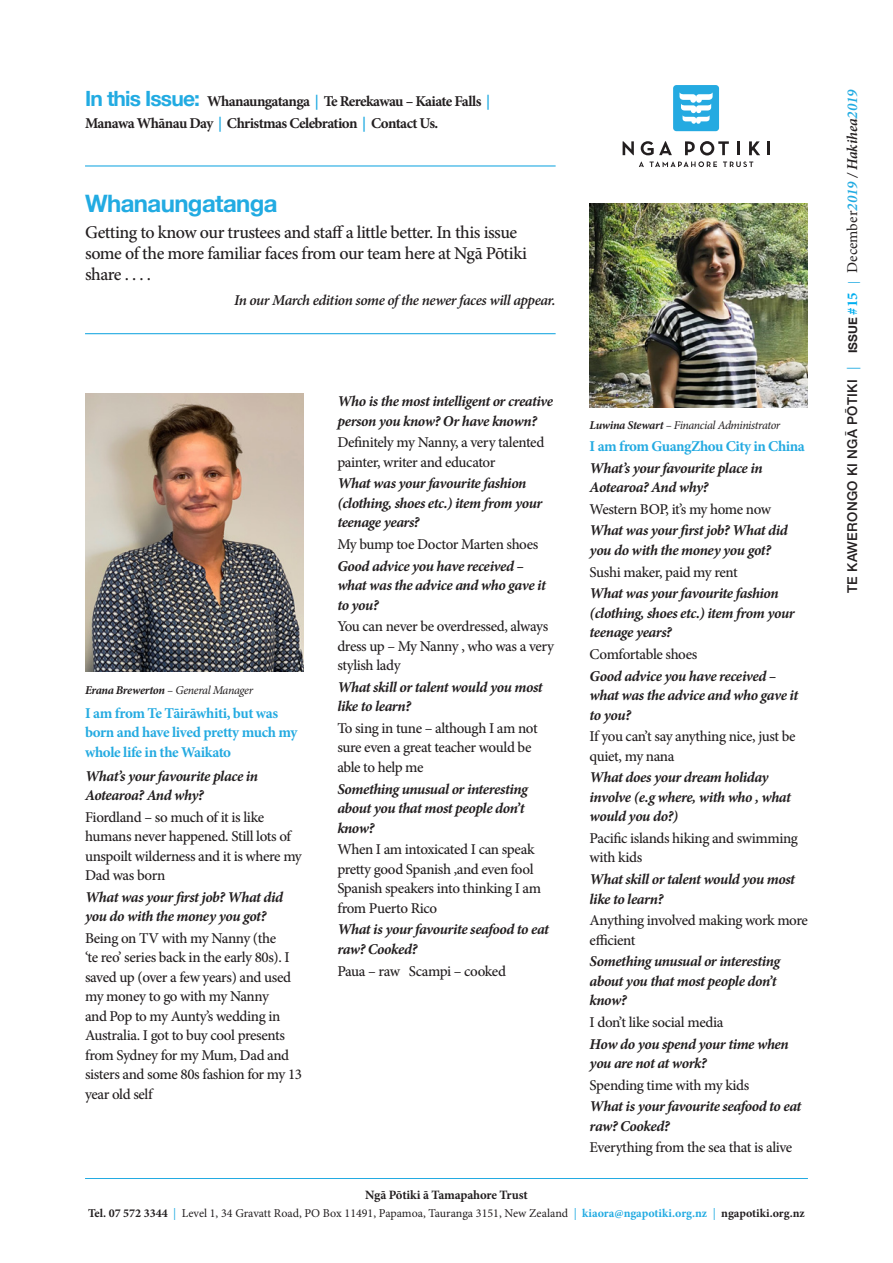
<style>
.page{position:relative;width:893px;height:1263px;background:#fff}
.page>*{position:absolute;margin:0;border:0;box-sizing:border-box;transform-origin:0 0}
.t1{font:700 24px "Helvetica Neue";letter-spacing:-.025em;color:#22abe2}
.t2{font:500 18px/21px "Minion Pro";letter-spacing:-.03em;color:#231f20}
.t3{font:500 15px/19.5px "Minion Pro";letter-spacing:-.03em;color:#231f20}
.t4{font:italic 700 15px/19.5px "Minion Pro";letter-spacing:-.03em;color:#231f20}
.t5{font:700 15px/19.5px "Minion Pro";letter-spacing:-.03em;color:#24aae1}
.t6{font:700 15px "Minion Pro";letter-spacing:-.045em;color:#231f20}
.t7{font:italic 600 15px "Minion Pro";letter-spacing:-.03em;color:#231f20}
.t8{font:500 13.5px "Helvetica Neue";letter-spacing:.02em;color:#231f20}
.t9{font:700 12.75px "Minion Pro";letter-spacing:-.015em;color:#231f20}
.t10{font:12px "Minion Pro";color:#231f20}
.t11{font:italic 12px "Minion Pro";letter-spacing:-.035em;color:#231f20}
.s1{font-family:"Helvetica Neue";font-size:21px;color:#22abe2}
.s2{color:#22abe2}
.s3{font-weight:700}
.s4{font-weight:700;color:#22abe2}
.s5{font-family:"Minion Pro";font-weight:400;color:#22abe2}
.s6{font-weight:700;font-size:12px}
.s7{font-family:"Minion Pro";font-weight:700;font-size:15px;color:#00aeef}
.s8{font-family:"Minion Pro";font-weight:400;font-size:12px;color:#22abe2}
.s9{font-family:"Minion Pro";font-weight:400;font-size:15px}
.s10{font-family:"Minion Pro";font-weight:600;font-style:italic;font-size:15px;color:#22abe2}
.s11{font-family:"Minion Pro";font-weight:600;font-style:italic;font-size:15px}
</style>
<div class="page">
<hr style="left:85px;top:1178px;width:723px;height:1px;background:#22abe2">
<img style="left:85px;top:393px;width:218px;height:279px">
<hr style="left:85px;top:165px;width:471px;height:2px;background:#22abe2">
<hr style="left:85px;top:333px;width:471px;height:1px;background:#22abe2">
<div style="left:673px;top:85px;width:46px;height:46px;background:#24aae1;border-radius:3px"></div>
<svg style="left:679px;top:92px;width:34px;height:32px"></svg>
<svg style="left:623px;top:141px;width:11px;height:14px"></svg>
<svg style="left:641px;top:141px;width:31px;height:14px"></svg>
<svg style="left:685px;top:141px;width:44px;height:14px"></svg>
<hr style="left:737px;top:141px;width:3px;height:14px;background:#231f20">
<svg style="left:749px;top:141px;width:11px;height:14px"></svg>
<hr style="left:767px;top:141px;width:3px;height:14px;background:#231f20">
<svg style="left:639px;top:161px;width:78px;height:6px"></svg>
<svg style="left:723px;top:162px;width:30px;height:5px"></svg>
<img style="left:590px;top:204px;width:218px;height:204px">
<p class="t6" style="left:85px;top:90px;width:407px"><span class="s1">In this Issue:</span> Whanaungatanga <span class="s2">|</span> Te Rerekawau – Kaiate Falls <span class="s2">|</span></p>
<p class="t6" style="left:85px;top:113px;width:355px">Manawa Whānau Day <span class="s2">|</span> Christmas Celebration <span class="s2">|</span> Contact Us.</p>
<p class="t1" style="left:85px;top:185px;width:194px">Whanaungatanga</p>
<p class="t2" style="left:85px;top:221px;width:443px">Getting to know our trustees and staff a little better. In this issue some of the more familiar faces from our team here at Ngā Pōtiki share . . . .</p>
<p class="t7" style="left:234px;top:290px;width:323px">In our March edition some of the newer faces will appear.</p>
<p class="t11" style="left:85px;top:682px;width:170px"><span class="s3">Erana Brewerton</span> – General Manager</p>
<p class="t5" style="left:85px;top:703px;width:214px">I am from Te Tāirāwhiti, but was born and have lived pretty much my whole life in the Waikato</p>
<p class="t4" style="left:85px;top:766px;width:174px">What’s your favourite place in<br>Aotearoa? And why?</p>
<p class="t3" style="left:85px;top:807px;width:218px">Fiordland – so much of it is like humans never happened. Still lots of unspoilt wilderness and it is where my<br>Dad was born</p>
<p class="t4" style="left:85px;top:887px;width:200px">What was your first job? What did you do with the money you got?</p>
<p class="t3" style="left:85px;top:928px;width:219px">Being on TV with my Nanny (the<br>‘te reo’ series back in the early 80s). I saved up (over a few years) and used my money to go with my Nanny<br>and Pop to my Aunty’s wedding in<br>Australia. I got to buy cool presents from Sydney for my Mum, Dad and sisters and some 80s fashion for my 13 year old self</p>
<p class="t4" style="left:337px;top:391px;width:217px">Who is the most intelligent or creative person you know? Or have known?</p>
<p class="t3" style="left:337px;top:433px;width:209px">Definitely my Nanny, a very talented painter, writer and educator</p>
<p class="t4" style="left:337px;top:473px;width:206px">What was your favourite fashion (clothing, shoes etc.) item from your teenage years?</p>
<p class="t3" style="left:337px;top:534px;width:202px">My bump toe Doctor Marten shoes</p>
<p class="t4" style="left:337px;top:556px;width:210px">Good advice you have received – what was the advice and who gave it to you?</p>
<p class="t3" style="left:337px;top:617px;width:218px">You can never be overdressed, always dress up – My Nanny , who was a very stylish lady</p>
<p class="t4" style="left:337px;top:677px;width:207px">What skill or talent would you most like to learn?</p>
<p class="t3" style="left:337px;top:718px;width:202px">To sing in tune – although I am not sure even a great teacher would be able to help me</p>
<p class="t4" style="left:337px;top:779px;width:192px">Something unusual or interesting about you that most people don’t know?</p>
<p class="t3" style="left:337px;top:840px;width:205px">When I am intoxicated I can speak pretty good Spanish ,and even fool<br>Spanish speakers into thinking I am from Puerto Rico</p>
<p class="t4" style="left:337px;top:919px;width:213px">What is your favourite seafood to eat raw? Cooked?</p>
<p class="t3" style="left:337px;top:961px;width:170px">Paua – raw Scampi – cooked</p>
<p class="t11" style="left:590px;top:417px;width:192px"><span class="s3">Luwina Stewart</span> – Financial Administrator</p>
<p class="t5" style="left:590px;top:436px;width:217px">I am from GuangZhou City in China</p>
<p class="t4" style="left:590px;top:458px;width:174px">What’s your favourite place in<br>Aotearoa? And why?</p>
<p class="t3" style="left:590px;top:499px;width:183px">Western BOP, it’s my home now</p>
<p class="t4" style="left:590px;top:521px;width:200px">What was your first job? What did you do with the money you got?</p>
<p class="t3" style="left:590px;top:562px;width:150px">Sushi maker, paid my rent</p>
<p class="t4" style="left:590px;top:583px;width:206px">What was your favourite fashion (clothing, shoes etc.) item from your teenage years?</p>
<p class="t3" style="left:590px;top:644px;width:109px">Comfortable shoes</p>
<p class="t4" style="left:590px;top:666px;width:210px">Good advice you have received – what was the advice and who gave it to you?</p>
<p class="t3" style="left:590px;top:727px;width:207px">If you can’t say anything nice, just be quiet, my nana</p>
<p class="t4" style="left:590px;top:767px;width:203px">What does your dream holiday involve (e.g where, with who , what would you do?)</p>
<p class="t3" style="left:590px;top:828px;width:210px">Pacific islands hiking and swimming with kids</p>
<p class="t4" style="left:590px;top:869px;width:207px">What skill or talent would you most like to learn?</p>
<p class="t3" style="left:590px;top:911px;width:220px">Anything involved making work more efficient</p>
<p class="t4" style="left:590px;top:951px;width:192px">Something unusual or interesting about you that most people don’t know?</p>
<p class="t3" style="left:590px;top:1012px;width:135px">I don’t like social media</p>
<p class="t4" style="left:590px;top:1034px;width:201px">How do you spend your time when you are not at work?</p>
<p class="t3" style="left:590px;top:1075px;width:161px">Spending time with my kids</p>
<p class="t4" style="left:590px;top:1096px;width:213px">What is your favourite seafood to eat raw? Cooked?</p>
<p class="t3" style="left:590px;top:1138px;width:204px">Everything from the sea that is alive</p>
<p class="t9" style="left:365px;top:1186px;width:164px">Ngā Pōtiki ā Tamapahore Trust</p>
<p class="t10" style="left:88px;top:1205px;width:718px"><span class="s3">Tel. 07 572 3344</span> <span class="s2">|</span> Level 1, 34 Gravatt Road, PO Box 11491, Papamoa, Tauranga 3151, New Zealand <span class="s2">|</span> <span class="s4">kiaora@ngapotiki.org.nz</span> <span class="s2">|</span> <span class="s3">ngapotiki.org.nz</span></p>
<p class="t8" style="left:841px;top:593px;width:505px;rotate:-90deg">TE KAWERONGO KI NGĀ PŌTIKI <span class="s5">|</span> <span class="s6">ISSUE</span> <span class="s7">#15</span> <span class="s8">|</span> <span class="s9">December</span><span class="s10">2019</span> <span class="s11">/ Hakihea</span><span class="s10">2019</span></p>
</div>
